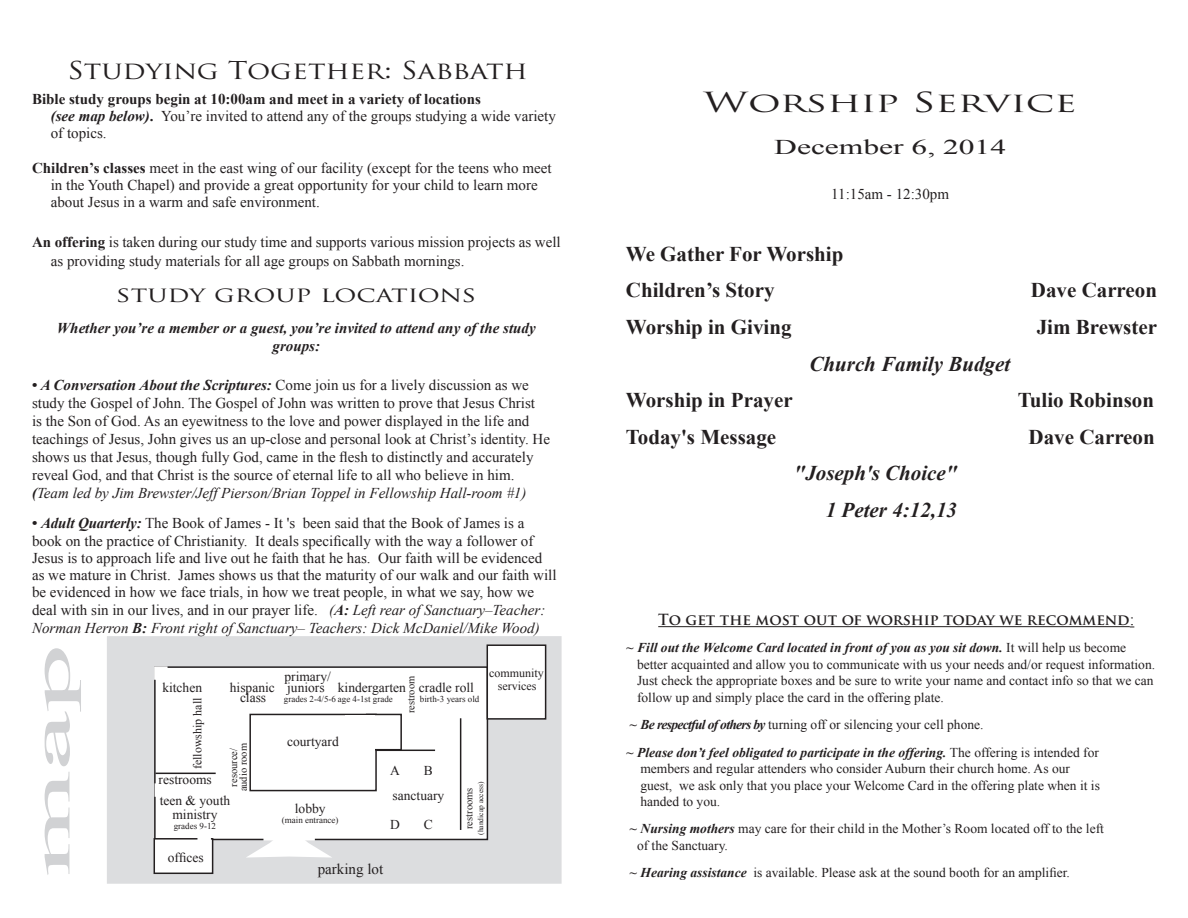
<style>
.page{position:relative;width:1188px;height:918px;background:#fff}
.page>*{position:absolute;margin:0;border:0;box-sizing:border-box;transform-origin:0 0}
.t1{font:54px "Times New Roman";color:#d1d2d4;scale:2.5 1}
.t2{font:27px "Trajan Pro";letter-spacing:-.01em;color:#231f20;scale:1.5 1}
.t3{font:24px "Trajan Pro";color:#231f20;scale:1.2 1}
.t4{font:700 21px "Times New Roman";color:#231f20}
.t5{font:italic 700 21px "Times New Roman";color:#231f20}
.t6{font:21px "Trajan Pro";color:#231f20;scale:1.3 1}
.t7{font:21px "Times New Roman";color:#231f20;scale:1.5 1}
.t8{font:15px/17.2px "Times New Roman";color:#231f20}
.t9{font:italic 700 15px/18px "Times New Roman";color:#231f20;text-align:center}
.t10{font:italic 15px "Times New Roman";color:#231f20}
.t11{font:700 15px "Trajan Pro";color:#231f20}
.t12{font:13.5px/16.5px "Times New Roman";color:#231f20}
.t13{font:italic 700 13.5px/27.3px "Times New Roman";color:#231f20}
.t14{font:12px/13.5px "Times New Roman";color:#231f20;text-align:center}
.t15{font:10.5px/9.8px "Times New Roman";color:#231f20;text-align:center}
.t16{font:9px "Times New Roman";color:#231f20}
.t17{font:7.5px "Times New Roman";color:#231f20}
.s1{font-weight:700}
.s2{font-weight:700;font-style:italic}
.s3{font-style:italic}
.s4{font-family:"Times New Roman";font-weight:400;font-size:16.5px}
.s5{font-weight:400;font-style:normal}
</style>
<div class="page">
<div style="left:107px;top:636px;width:455px;height:248px;background:#dcdddf"></div>
<div style="left:155px;top:667px;width:332px;height:172px;background:#fff"></div>
<div style="left:154px;top:666px;width:334px;height:174px;border:2px solid #231f20"></div>
<div style="left:154px;top:839px;width:59px;height:34px;background:#fff"></div>
<div style="left:154px;top:838px;width:59px;height:36px;border:2px solid #231f20"></div>
<div style="left:487px;top:645px;width:59px;height:74px;background:#fff"></div>
<div style="left:487px;top:644px;width:59px;height:76px;border:2px solid #231f20"></div>
<div style="left:249px;top:714px;width:128px;height:77px;border:2px solid #231f20"></div>
<div style="left:367px;top:714px;width:34px;height:36px;background:#fff"></div>
<div style="left:366px;top:714px;width:36px;height:36px;border:2px solid #231f20"></div>
<div style="left:346px;top:715px;width:29px;height:40px;background:#fff"></div>
<div style="left:197px;top:830px;width:14px;height:13px;background:#fff"></div>
<hr style="left:376px;top:750px;width:59px;height:1px;background:#231f20">
<hr style="left:460px;top:718px;width:1px;height:112px;background:#231f20">
<hr style="left:155px;top:773px;width:61px;height:1px;background:#231f20">
<div style="left:155px;top:783px;width:13px;height:14px;background:#fff"></div>
<div style="left:154px;top:666px;width:14px;height:14px;background:#fff;border:2px solid #fff"></div>
<svg style="left:246px;top:828px;width:86px;height:30px"></svg>
<hr style="left:658px;top:626px;width:472px;height:1px;background:#231f20">
<h3 class="t3" style="left:68px;top:55px;width:385px">Studying Together: Sabbath</h3>
<p class="t8" style="left:51px;top:89px;width:507px;text-indent:-19px"><span class="s1">Bible study groups begin at 10:00am and meet in a variety of locations<br></span><span class="s2">(see map below)</span><span class="s1">.</span> You’re invited to attend any of the groups studying a wide variety of topics.</p>
<p class="t8" style="left:51px;top:158px;width:502px;text-indent:-19px"><span class="s1">Children’s classes</span> meet in the east wing of our facility (except for the teens who meet in the Youth Chapel) and provide a great opportunity for your child to learn more about Jesus in a warm and safe environment.</p>
<p class="t8" style="left:51px;top:232px;width:511px;line-height:18.8px;text-indent:-19px"><span class="s1">An offering</span> is taken during our study time and supports various mission projects as well as providing study materials for all age groups on Sabbath mornings.</p>
<h3 class="t6" style="left:116px;top:281px;width:278px">study group locations</h3>
<p class="t9" style="left:57px;top:319px;width:480px">Whether you’re a member or a guest, you’re invited to attend any of the study groups:</p>
<p class="t8" style="left:32px;top:375px;width:520px;line-height:18px"><span class="s1">•</span> <span class="s2">A Conversation About the Scriptures:</span> Come join us for a lively discussion as we study the Gospel of John. The Gospel of John was written to prove that Jesus Christ<br>is the Son of God. As an eyewitness to the love and power displayed in the life and teachings of Jesus, John gives us an up-close and personal look at Christ’s identity. He shows us that Jesus, though fully God, came in the flesh to distinctly and accurately reveal God, and that Christ is the source of eternal life to all who believe in him. <span class="s2">(</span><span class="s3">Team led by Jim Brewster/Jeff Pierson/Brian Toppel in Fellowship Hall-room #1)</span></p>
<p class="t8" style="left:32px;top:514px;width:526px"><span class="s1">•</span> <span class="s2">Adult Quarterly:</span> The Book of James - It 's been said that the Book of James is a book on the practice of Christianity. It deals specifically with the way a follower of Jesus is to approach life and live out he faith that he has. Our faith will be evidenced as we mature in Christ. James shows us that the maturity of our walk and our faith will be evidenced in how we face trials, in how we treat people, in what we say, how we deal with sin in our lives, and in our prayer life. <span class="s3">(</span><span class="s2">A:</span> <span class="s3">Left rear of Sanctuary–Teacher:</span></p>
<p class="t10" style="left:32px;top:618px;width:509px">Norman Herron <span class="s1">B:</span> Front right of Sanctuary– Teachers: Dick McDaniel/Mike Wood)</p>
<h1 class="t1" style="left:13px;top:876px;width:95px;rotate:-90deg">map</h1>
<p class="t14" style="left:489px;top:666px;width:56px">community services</p>
<p class="t12" style="left:284px;top:667px;width:48px">primary/</p>
<p class="t15" style="left:406px;top:713px;width:39px;rotate:-90deg">restroom</p>
<p class="t12" style="left:162px;top:679px;width:41px">kitchen</p>
<p class="t12" style="left:240px;top:682px;width:235px;line-height:10.5px;text-indent:-10px">hispanic juniors kindergarten cradle roll class</p>
<p class="t16" style="left:284px;top:693px;width:110px">grades 2-4/5-6 age 4-1st grade</p>
<p class="t16" style="left:420px;top:693px;width:61px">birth-3 years old</p>
<p class="t14" style="left:190px;top:769px;width:73px;rotate:-90deg">fellowship hall</p>
<p class="t12" style="left:287px;top:732px;width:53px">courtyard</p>
<p class="t15" style="left:229px;top:791px;width:50px;rotate:-90deg">resource/ audio room</p>
<p class="t12" style="left:390px;top:761px;width:11px">A</p>
<p class="t12" style="left:424px;top:761px;width:11px">B</p>
<p class="t12" style="left:159px;top:771px;width:55px">restrooms</p>
<p class="t15" style="left:464px;top:829px;width:43px;rotate:-90deg">restrooms</p>
<p class="t17" style="left:475px;top:835px;width:55px;rotate:-90deg">(handicap access)</p>
<p class="t12" style="left:393px;top:787px;width:53px">sanctuary</p>
<p class="t12" style="left:160px;top:794px;width:72px;line-height:13.5px;text-align:center">teen &amp; youth ministry</p>
<p class="t16" style="left:174px;top:820px;width:44px">grades 9-12</p>
<p class="t12" style="left:168px;top:849px;width:37px">offices</p>
<p class="t12" style="left:295px;top:800px;width:32px">lobby</p>
<p class="t16" style="left:282px;top:814px;width:58px">(main entrance)</p>
<p class="t12" style="left:390px;top:815px;width:11px">D</p>
<p class="t12" style="left:424px;top:815px;width:11px">C</p>
<p class="t8" style="left:318px;top:860px;width:67px">parking lot</p>
<h2 class="t2" style="left:704px;top:85px;width:250px">Worship Service</h2>
<h3 class="t7" style="left:774px;top:132px;width:156px">December 6, 2014</h3>
<p class="t8" style="left:831px;top:185px;width:119px">11:15am - 12:30pm</p>
<p class="t4" style="left:626px;top:239px;width:219px">We Gather For Worship</p>
<p class="t4" style="left:626px;top:275px;width:150px">Children’s Story</p>
<p class="t4" style="left:1031px;top:275px;width:128px">Dave Carreon</p>
<p class="t4" style="left:626px;top:312px;width:167px">Worship in Giving</p>
<p class="t4" style="left:1037px;top:312px;width:122px">Jim Brewster</p>
<p class="t5" style="left:809px;top:349px;width:202px">Church Family Budget</p>
<p class="t4" style="left:626px;top:385px;width:168px">Worship in Prayer</p>
<p class="t4" style="left:1018px;top:385px;width:138px">Tulio Robinson</p>
<p class="t4" style="left:626px;top:422px;width:152px">Today's Message</p>
<p class="t4" style="left:1029px;top:422px;width:128px">Dave Carreon</p>
<p class="t5" style="left:794px;top:459px;width:165px">"Joseph's Choice"</p>
<p class="t5" style="left:826px;top:495px;width:133px">1 Peter 4:12,13</p>
<p class="t11" style="left:658px;top:610px;width:478px">To get the most out of worship today we recommend<span class="s4">:</span></p>
<p class="t12" style="left:637px;top:639px;width:520px;text-indent:-11px"><span class="s2">~ Fill out the Welcome Card located in front of you as you sit down.</span> It will help us become better acquainted and allow you to communicate with us your needs and/or request information.<br>Just check the appropriate boxes and be sure to write your name and contact info so that we can follow up and simply place the card in the offering plate.</p>
<p class="t13" style="left:626px;top:711px;width:474px">~ Be respectful of others by <span class="s5">turning off or silencing your cell phone.<br></span>~ Please don’t feel obligated to participate in the offering. <span class="s5">The offering is intended for</span></p>
<p class="t12" style="left:640px;top:760px;width:461px">members and regular attenders who consider Auburn their church home. As our guest, we ask only that you place your Welcome Card in the offering plate when it is handed to you.</p>
<p class="t12" style="left:637px;top:820px;width:468px;text-indent:-7px"><span class="s2">~ Nursing mothers</span> may care for their child in the Mother’s Room located off to the left of the Sanctuary.</p>
<p class="t12" style="left:630px;top:864px;width:442px"><span class="s2">~ Hearing assistance</span> is available. Please ask at the sound booth for an amplifier.</p>
</div>
